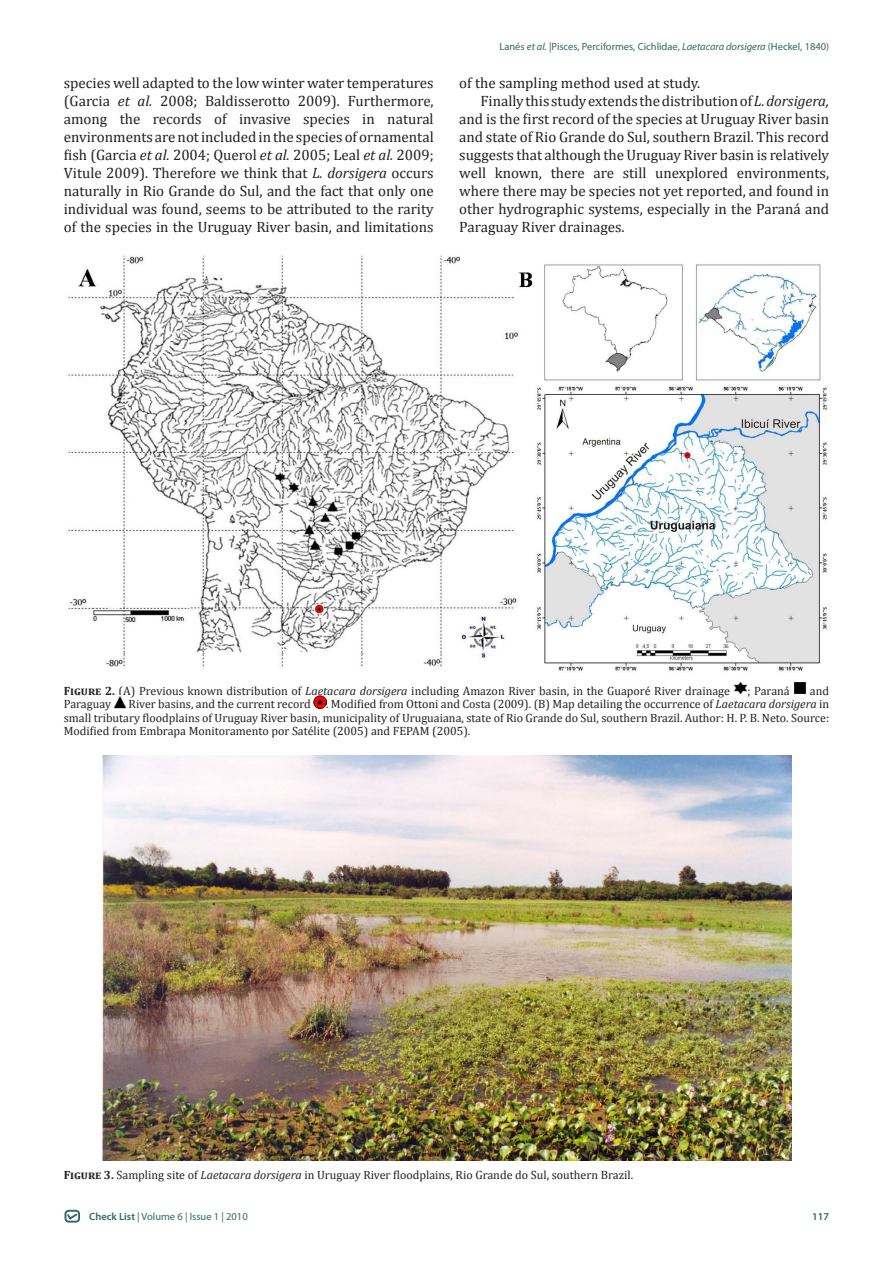
<style>
.page{position:relative;width:893px;height:1263px;background:#fff}
.page>*{position:absolute;margin:0;border:0;box-sizing:border-box;transform-origin:0 0}
.t1{font:15px/18px "Cambria";color:#231f20;text-align:justify}
.t2{font:12px/13.5px "Cambria";color:#231f20;text-align:justify}
.t3{font:10.5px "Myriad Pro";color:#336767}
.t4{font:600 10.5px "Myriad Pro";color:#336767}
.s1{font-style:italic}
.s2{font-weight:700}
.s3{font-weight:600}
</style>
<div class="page">
<div style="left:65px;top:1210px;width:15px;height:12px;border:2px solid #326667;border-radius:3px"></div>
<svg style="left:66px;top:1212px;width:13px;height:9px"></svg>
<img style="left:68px;top:255px;width:759px;height:416px">
<svg style="left:734px;top:681px;width:13px;height:13px"></svg>
<svg style="left:793px;top:682px;width:13px;height:12px"></svg>
<svg style="left:113px;top:695px;width:13px;height:13px"></svg>
<svg style="left:313px;top:695px;width:13px;height:13px"></svg>
<img style="left:101px;top:756px;width:690px;height:405px">
<p class="t3" style="left:499px;top:40px;width:331px">Lanés <span class="s1">et al.</span> |Pisces, Perciformes, Cichlidae, <span class="s1">Laetacara dorsigera</span> (Heckel, 1840)</p>
<p class="t1" style="left:64px;top:74px;width:371px">species well adapted to the low winter water temperatures (Garcia <span class="s1">et al.</span> 2008; Baldisserotto 2009). Furthermore, among the records of invasive species in natural environments are not included in the species of ornamental fish (Garcia <span class="s1">et al.</span> 2004; Querol <span class="s1">et al.</span> 2005; Leal <span class="s1">et al.</span> 2009; Vitule 2009). Therefore we think that <span class="s1">L. dorsigera</span> occurs naturally in Rio Grande do Sul, and the fact that only one individual was found, seems to be attributed to the rarity of the species in the Uruguay River basin, and limitations</p>
<p class="t1" style="left:459px;top:74px;width:243px">of the sampling method used at study.</p>
<p class="t1" style="left:459px;top:92px;width:371px;text-indent:21px">Finally this study extends the distribution of <span class="s1">L. dorsigera, </span>and is the first record of the species at Uruguay River basin and state of Rio Grande do Sul, southern Brazil. This record suggests that although the Uruguay River basin is relatively well known, there are still unexplored environments, where there may be species not yet reported, and found in other hydrographic systems, especially in the Paraná and Paraguay River drainages.</p>
<p class="t2" style="left:64px;top:684px;width:668px"><span class="s2">Figure 2.</span> (A) Previous known distribution of <span class="s1">Laetacara dorsigera</span> including Amazon River basin, in the Guaporé River drainage</p>
<p class="t2" style="left:747px;top:684px;width:44px">; Paraná</p>
<p class="t2" style="left:810px;top:684px;width:21px">and</p>
<p class="t2" style="left:64px;top:697px;width:49px">Paraguay</p>
<p class="t2" style="left:129px;top:697px;width:184px">River basins, and the current record</p>
<p class="t2" style="left:64px;top:697px;width:767px;text-indent:262px">. Modified from Ottoni and Costa (2009). (B) Map detailing the occurrence of <span class="s1">Laetacara dorsigera</span> in small tributary floodplains of Uruguay River basin, municipality of Uruguaiana, state of Rio Grande do Sul, southern Brazil. Author: H. P. B. Neto. Source:<br>Modified from Embrapa Monitoramento por Satélite (2005) and FEPAM (2005).</p>
<p class="t2" style="left:64px;top:1168px;width:571px"><span class="s2">Figure 3.</span> Sampling site of <span class="s1">Laetacara dorsigera</span> in Uruguay River floodplains, Rio Grande do Sul, southern Brazil.</p>
<p class="t3" style="left:89px;top:1210px;width:160px"><span class="s3">Check List</span> | Volume 6 | Issue 1 | 2010</p>
<p class="t4" style="left:812px;top:1209px;width:18px">117</p>
</div>
